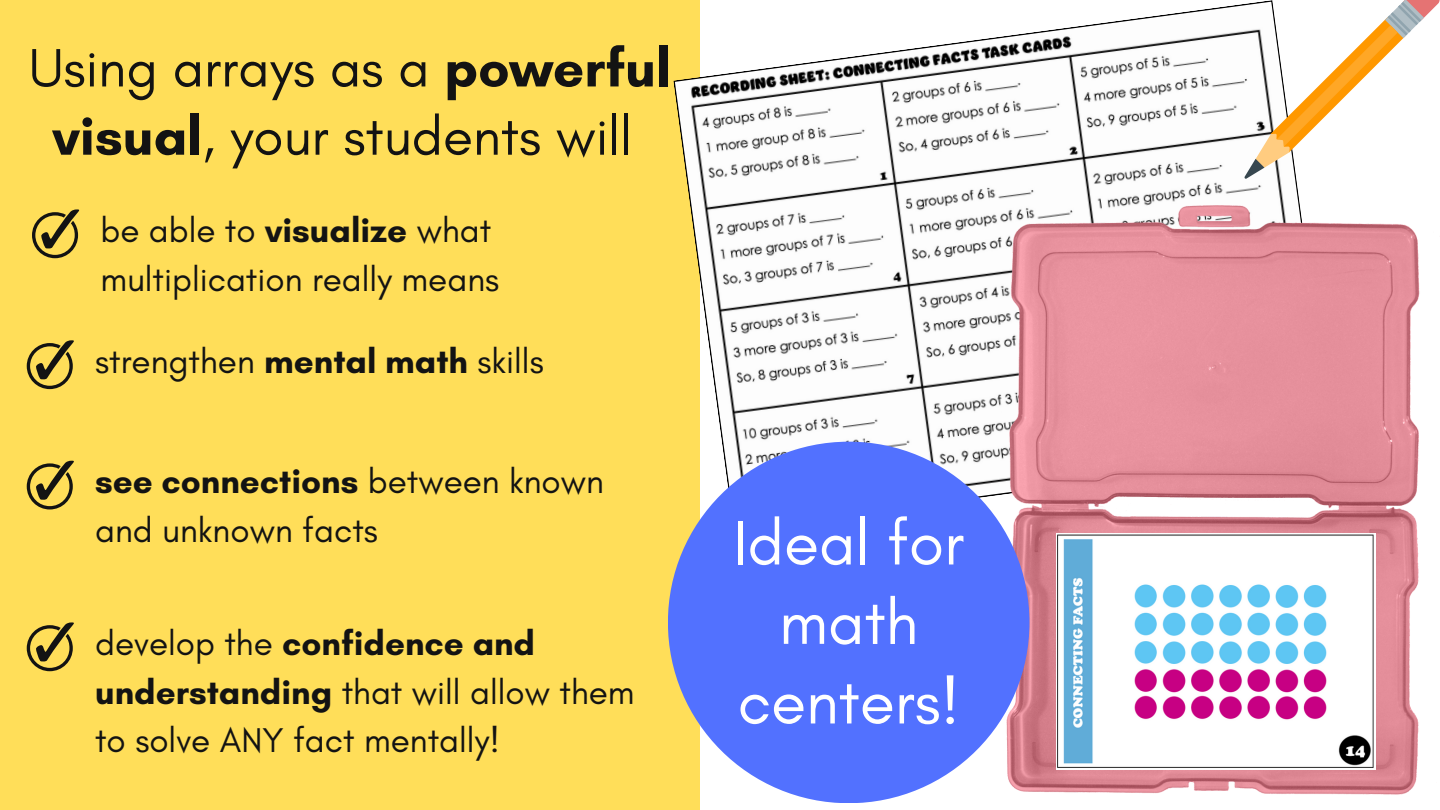
<style>
.page{position:relative;width:1440px;height:810px;background:#fff}
.page>*{position:absolute;margin:0;border:0;box-sizing:border-box;transform-origin:0 0}
.t1{font:64.2px/79.5px "Glacial Indifference";color:#fff;text-align:center}
.t2{font:55px/68.2px "Glacial Indifference";color:#131313;text-align:center}
.t3{font:35px/48.8px "Glacial Indifference";color:#131313}
.s1{font-weight:700}
</style>
<div class="page">
<div style="left:0;top:0;width:700px;height:810px;background:#ffde59"></div>
<svg style="left:32px;top:209px;width:47px;height:49px"></svg>
<svg style="left:27px;top:461px;width:47px;height:48px"></svg>
<svg style="left:27px;top:622px;width:47px;height:49px"></svg>
<svg style="left:27px;top:340px;width:47px;height:49px"></svg>
<svg style="left:673px;top:4px;width:627px;height:526px"></svg>
<svg style="left:1244px;top:0;width:196px;height:179px"></svg>
<img style="left:992px;top:206px;width:428px;height:589px">
<img style="left:1057px;top:534px;width:319px;height:235px">
<div style="left:668px;top:442px;width:361px;height:361px;background:#5271ff;border-radius:50%"></div>
<p class="t2" style="left:29px;top:33px;width:643px">Using arrays as a <span class="s1">powerful visual</span>, your students will</p>
<p class="t3" style="left:100px;top:205px;width:400px">be able to <span class="s1">visualize</span> what multiplication really means</p>
<p class="t3" style="left:95px;top:336px;width:450px">strengthen <span class="s1">mental math</span> skills</p>
<p class="t3" style="left:95px;top:457px;width:510px"><span class="s1">see connections</span> between known and unknown facts</p>
<p class="t3" style="left:95px;top:618px;width:541px">develop the <span class="s1">confidence and understanding</span> that will allow them to solve ANY fact mentally!</p>
<p class="t1" style="left:733px;top:502px;width:232px">Ideal for math centers!</p>
</div>
